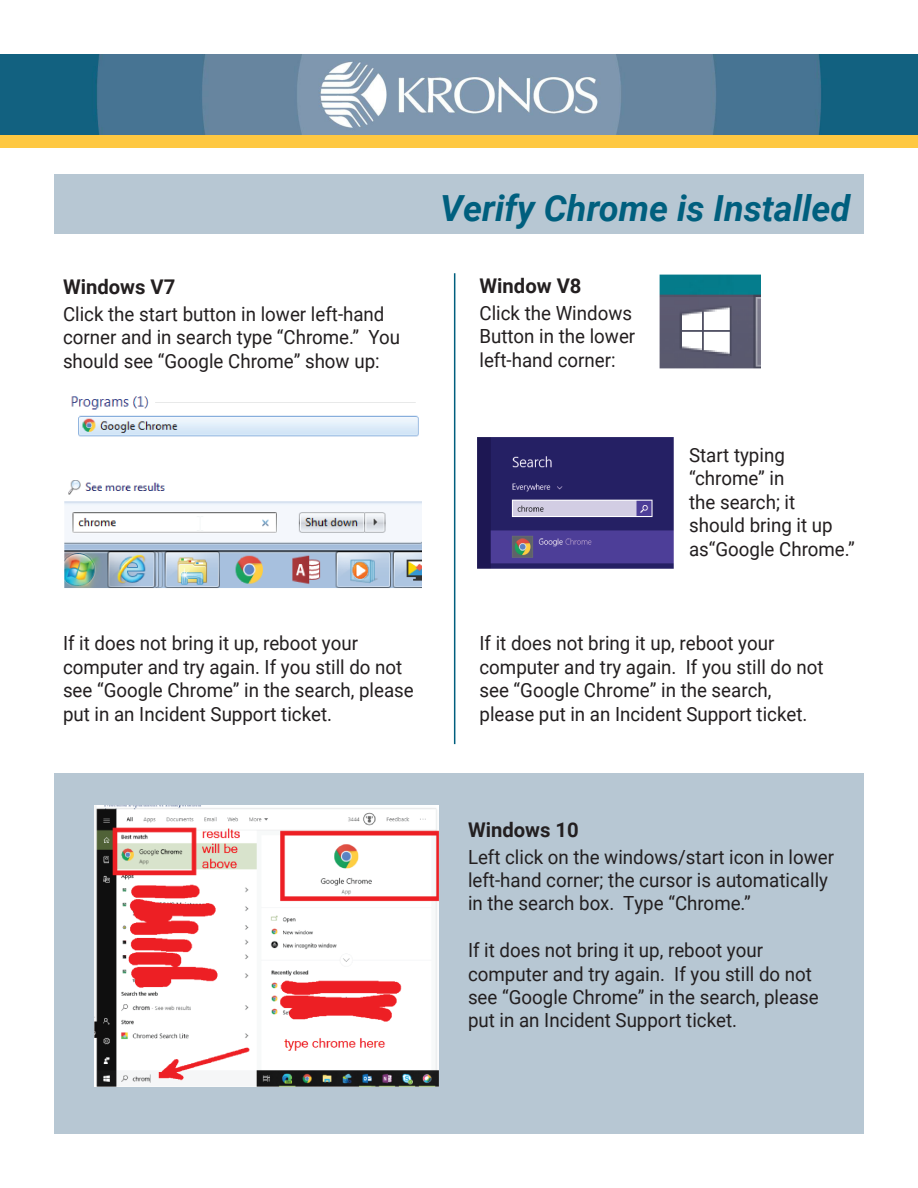
<style>
.page{position:relative;width:918px;height:1188px;background:#fff}
.page>*{position:absolute;margin:0;border:0;box-sizing:border-box;transform-origin:0 0}
.t1{font:italic 700 36px "Roboto";color:#005f7e}
.t2{font:700 20.25px "Roboto";color:#231f20}
.t3{font:19.5px/23.4px "Roboto";color:#231f20;scale:.96 1}
</style>
<div class="page">
<img style="left:0;top:54px;width:918px;height:81px">
<div style="left:54px;top:174px;width:810px;height:60px;background:#b7c7d3"></div>
<div style="left:1px;top:135px;width:917px;height:13px;background:#fec842"></div>
<img style="left:71px;top:396px;width:348px;height:41px">
<img style="left:64px;top:480px;width:358px;height:108px">
<img style="left:660px;top:275px;width:100px;height:93px">
<img style="left:477px;top:438px;width:197px;height:130px">
<div style="left:54px;top:773px;width:810px;height:361px;background:#b7c7d3"></div>
<img style="left:94px;top:806px;width:344px;height:280px">
<hr style="left:454px;top:273px;width:1px;height:471px;background:#005f7e">
<p class="t2" style="left:63px;top:273px;width:114px">Windows V7</p>
<p class="t3" style="left:63px;top:302px;width:353px">Click the start button in lower left-hand corner and in search type “Chrome.” You should see “Google Chrome” show up:</p>
<p class="t1" style="left:440px;top:183px;width:412px">Verify Chrome is Installed</p>
<p class="t2" style="left:480px;top:272px;width:104px">Window V8</p>
<p class="t3" style="left:480px;top:300px;width:164px">Click the Windows<br>Button in the lower left-hand corner:</p>
<p class="t3" style="left:63px;top:631px;width:367px">If it does not bring it up, reboot your computer and try again. If you still do not see “Google Chrome” in the search, please put in an Incident Support ticket.</p>
<p class="t3" style="left:689px;top:443px;width:174px">Start typing “chrome” in<br>the search; it should bring it up as“Google Chrome.”</p>
<p class="t3" style="left:480px;top:631px;width:360px">If it does not bring it up, reboot your computer and try again. If you still do not see “Google Chrome” in the search, please put in an Incident Support ticket.</p>
<p class="t2" style="left:468px;top:816px;width:112px">Windows 10</p>
<p class="t3" style="left:468px;top:844px;width:383px">Left click on the windows/start icon in lower left-hand corner; the cursor is automatically in the search box. Type “Chrome.”</p>
<p class="t3" style="left:468px;top:938px;width:367px">If it does not bring it up, reboot your computer and try again. If you still do not see “Google Chrome” in the search, please put in an Incident Support ticket.</p>
</div>
